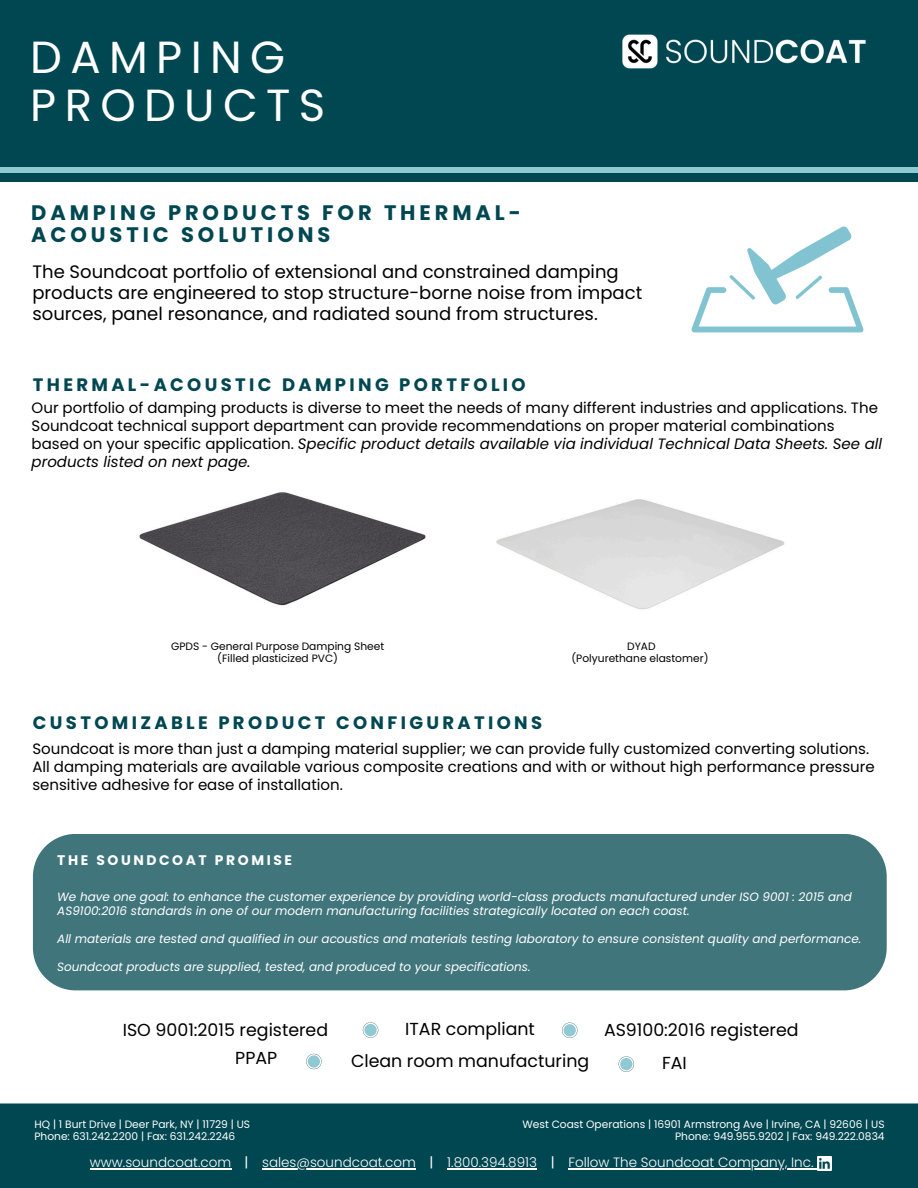
<style>
.page{position:relative;width:918px;height:1188px;background:#fff}
.page>*{position:absolute;margin:0;border:0;box-sizing:border-box;transform-origin:0 0}
.t1{font:45px/48.3px "Poppins";letter-spacing:.185em;color:#fff}
.t2{font:700 21px/22.5px "Poppins";letter-spacing:.185em;color:#004751}
.t3{font:18px/21.3px "Poppins";color:#000}
.t4{font:700 18px "Poppins";letter-spacing:.185em;color:#004751}
.t5{font:17.4px "Poppins";color:#000}
.t6{font:15px/18px "Poppins";color:#000}
.t7{font:700 13.95px "Poppins";letter-spacing:.185em;color:#fff}
.t8{font:300 13.5px "Poppins";color:#fff}
.t9{font:13.5px "Poppins";color:#fff}
.t10{font:italic 12px/14px "Poppins";color:#fff}
.t11{font:10.65px "Poppins";color:#fff}
.t12{font:10.65px "Poppins";color:#000}
.s1{font-style:italic}
</style>
<div class="page">
<div style="left:0;top:0;width:918px;height:181px;background:#004751"></div>
<div style="left:0;top:1103px;width:918px;height:85px;background:#004751"></div>
<img style="left:817px;top:1156px;width:15px;height:15px">
<hr style="left:568px;top:1168px;width:246px;height:1px;background:#fff">
<hr style="left:90px;top:1168px;width:141px;height:1px;background:#fff">
<hr style="left:262px;top:1168px;width:154px;height:1px;background:#fff">
<hr style="left:447px;top:1168px;width:90px;height:1px;background:#fff">
<img style="left:622px;top:34px;width:244px;height:35px">
<div style="left:33px;top:834px;width:854px;height:156px;background:#40757c"></div>
<svg style="left:562px;top:1023px;width:15px;height:15px"></svg>
<svg style="left:363px;top:1022px;width:15px;height:16px"></svg>
<svg style="left:306px;top:1054px;width:16px;height:15px"></svg>
<svg style="left:619px;top:1056px;width:15px;height:16px"></svg>
<img style="left:691px;top:226px;width:173px;height:107px">
<img style="left:139px;top:492px;width:287px;height:114px">
<img style="left:496px;top:499px;width:289px;height:110px">
<div style="left:0;top:167px;width:918px;height:5px;background:#90c8d4"></div>
<p class="t1" style="left:30px;top:33px;width:297px">DAMPING<br>PRODUCTS</p>
<p class="t2" style="left:31px;top:201px;width:491px">DAMPING PRODUCTS FOR THERMAL-<br>ACOUSTIC SOLUTIONS</p>
<p class="t3" style="left:32px;top:261px;width:611px">The Soundcoat portfolio of extensional and constrained damping products are engineered to stop structure-borne noise from impact sources, panel resonance, and radiated sound from structures.</p>
<p class="t4" style="left:33px;top:373px;width:494px">THERMAL-ACOUSTIC DAMPING PORTFOLIO</p>
<p class="t6" style="left:32px;top:398px;width:852px">Our portfolio of damping products is diverse to meet the needs of many different industries and applications. The Soundcoat technical support department can provide recommendations on proper material combinations based on your specific application. <span class="s1">Specific product details available via individual Technical Data Sheets. See all products listed on next page.</span></p>
<p class="t12" style="left:171px;top:639px;width:215px">GPDS - General Purpose Damping Sheet</p>
<p class="t12" style="left:217px;top:651px;width:122px">(Filled plasticized PVC)</p>
<p class="t4" style="left:33px;top:710px;width:511px">CUSTOMIZABLE PRODUCT CONFIGURATIONS</p>
<p class="t12" style="left:627px;top:639px;width:30px">DYAD</p>
<p class="t12" style="left:571px;top:651px;width:139px">(Polyurethane elastomer)</p>
<p class="t6" style="left:32px;top:740px;width:844px">Soundcoat is more than just a damping material supplier; we can provide fully customized converting solutions.<br>All damping materials are available various composite creations and with or without high performance pressure sensitive adhesive for ease of installation.</p>
<p class="t7" style="left:57px;top:851px;width:236px">THE SOUNDCOAT PROMISE</p>
<p class="t10" style="left:57px;top:890px;width:796px">We have one goal: to enhance the customer experience by providing world-class products manufactured under ISO 9001 : 2015 and<br>AS9100:2016 standards in one of our modern manufacturing facilities strategically located on each coast.</p>
<p class="t10" style="left:57px;top:932px;width:806px">All materials are tested and qualified in our acoustics and materials testing laboratory to ensure consistent quality and performance.</p>
<p class="t10" style="left:57px;top:960px;width:475px">Soundcoat products are supplied, tested, and produced to your specifications.</p>
<p class="t5" style="left:123px;top:1017px;width:207px">ISO 9001:2015 registered</p>
<p class="t5" style="left:405px;top:1017px;width:131px">ITAR compliant</p>
<p class="t5" style="left:604px;top:1017px;width:196px">AS9100:2016 registered</p>
<p class="t5" style="left:235px;top:1046px;width:43px">PPAP</p>
<p class="t5" style="left:351px;top:1048px;width:240px">Clean room manufacturing</p>
<h3 class="t5" style="left:662px;top:1051px;width:26px">FAI</h3>
<p class="t11" style="left:34px;top:1117px;width:217px">HQ | 1 Burt Drive | Deer Park, NY | 11729 | US</p>
<p class="t11" style="left:34px;top:1129px;width:202px">Phone: 631.242.2200 | Fax: 631.242.2246</p>
<p class="t11" style="left:522px;top:1117px;width:364px">West Coast Operations | 16901 Armstrong Ave | Irvine, CA | 92606 | US</p>
<p class="t11" style="left:675px;top:1129px;width:211px">Phone: 949.955.9202 | Fax: 949.222.0834</p>
<h2 class="t8" style="left:90px;top:1153px;width:143px">www.soundcoat.com</h2>
<h3 class="t9" style="left:244px;top:1153px;width:5px">|</h3>
<p class="t8" style="left:262px;top:1153px;width:155px">sales@soundcoat.com</p>
<p class="t9" style="left:430px;top:1153px;width:5px">|</p>
<p class="t8" style="left:447px;top:1153px;width:91px">1.800.394.8913</p>
<p class="t9" style="left:551px;top:1153px;width:5px">|</p>
<p class="t8" style="left:568px;top:1153px;width:247px">Follow The Soundcoat Company, Inc.</p>
</div>
